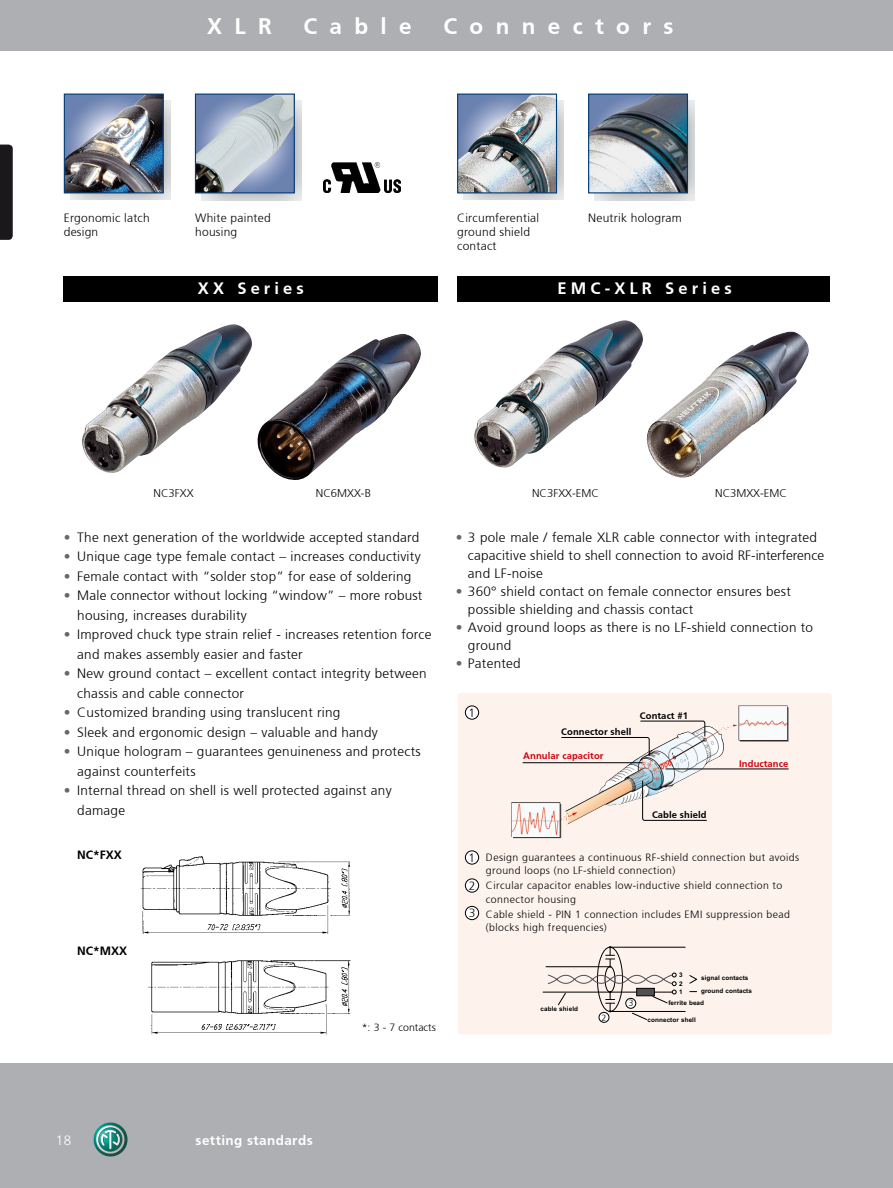
<style>
.page{position:relative;width:893px;height:1188px;background:#fff}
.page>*{position:absolute;margin:0;border:0;box-sizing:border-box;transform-origin:0 0}
.t1{font:700 22.5px "Frutiger";letter-spacing:.55em;color:#fff}
.t2{font:700 16.5px "Frutiger";letter-spacing:.25em;color:#fff}
.t3{font:300 13.5px/19.5px "Frutiger";letter-spacing:.02em;color:#000}
.t4{font:700 13.5px "Frutiger";letter-spacing:.03em;color:#fff}
.t5{font:300 13.5px "Frutiger";color:#fff}
.t6{font:300 12px/14.4px "Frutiger";letter-spacing:.02em;color:#000}
.t7{font:700 12px "Frutiger";color:#000}
.t8{font:300 11.25px "Frutiger";color:#000}
.t9{font:300 10.5px/13.5px "Frutiger";letter-spacing:.04em;color:#000}
.t10{font:300 10.5px "Frutiger";color:#000}
.t11{font:700 9.45px "Frutiger";letter-spacing:.01em;color:#000}
.t12{font:700 9.45px "Frutiger";letter-spacing:.01em;color:#d1010e}
.t13{font:300 9px "Frutiger";color:#000}
.t14{font:700 6.3px/9px "Arial";letter-spacing:.015em;color:#000}
.s1{color:#68676c}
</style>
<div class="page">
<div style="left:0;top:0;width:893px;height:51px;background:#aeafb2"></div>
<div style="left:0;top:1063px;width:893px;height:125px;background:#aeafb2"></div>
<img style="left:94px;top:1123px;width:33px;height:33px">
<svg style="left:0;top:145px;width:13px;height:95px"></svg>
<div style="left:64px;top:276px;width:374px;height:26px;background:#000"></div>
<img style="left:82px;top:324px;width:170px;height:149px">
<img style="left:257px;top:334px;width:164px;height:146px">
<img style="left:70px;top:100px;width:100px;height:100px">
<img style="left:66px;top:96px;width:96px;height:95px">
<div style="left:64px;top:94px;width:100px;height:99px;border:1px solid #003c78"></div>
<img style="left:595px;top:100px;width:99px;height:100px">
<img style="left:590px;top:96px;width:96px;height:95px">
<div style="left:588px;top:94px;width:100px;height:99px;border:1px solid #003c78"></div>
<img style="left:140px;top:856px;width:211px;height:79px">
<img style="left:147px;top:960px;width:204px;height:75px">
<div style="left:457px;top:276px;width:372px;height:26px;background:#000"></div>
<img style="left:463px;top:100px;width:100px;height:100px">
<img style="left:459px;top:96px;width:96px;height:95px">
<div style="left:457px;top:94px;width:100px;height:99px;border:1px solid #003c78"></div>
<img style="left:474px;top:320px;width:169px;height:148px">
<img style="left:646px;top:332px;width:163px;height:146px">
<img style="left:201px;top:100px;width:100px;height:100px">
<img style="left:197px;top:96px;width:96px;height:95px">
<div style="left:195px;top:94px;width:100px;height:99px;border:1px solid #003c78"></div>
<img style="left:323px;top:163px;width:78px;height:30px">
<div style="left:458px;top:693px;width:374px;height:341px;background:#fdf2ec;border-radius:4px"></div>
<img style="left:511px;top:705px;width:278px;height:133px">
<div style="left:465px;top:706px;width:14px;height:13px;background:#fff;border-radius:50%"></div>
<div style="left:465px;top:706px;width:14px;height:14px;border:1px solid #000;border-radius:50%"></div>
<div style="left:465px;top:851px;width:14px;height:13px;background:#fff;border-radius:50%"></div>
<div style="left:465px;top:850px;width:14px;height:15px;border:1px solid #000;border-radius:50%"></div>
<div style="left:465px;top:906px;width:14px;height:14px;background:#fff;border-radius:50%"></div>
<div style="left:465px;top:906px;width:14px;height:14px;border:1px solid #000;border-radius:50%"></div>
<div style="left:465px;top:879px;width:14px;height:13px;background:#fff;border-radius:50%"></div>
<div style="left:465px;top:879px;width:14px;height:14px;border:1px solid #000;border-radius:50%"></div>
<hr style="left:610px;top:947px;width:75px;height:1px;background:#000">
<hr style="left:546px;top:966px;width:64px;height:1px;background:#000">
<hr style="left:543px;top:992px;width:129px;height:1px;background:#000">
<svg style="left:689px;top:975px;width:8px;height:17px"></svg>
<hr style="left:610px;top:1011px;width:75px;height:1px;background:#000">
<svg style="left:547px;top:946px;width:129px;height:74px"></svg>
<div style="left:626px;top:998px;width:10px;height:10px;background:#fff;border-radius:50%"></div>
<div style="left:625px;top:998px;width:11px;height:11px;border:1px solid #000;border-radius:50%"></div>
<div style="left:599px;top:1012px;width:10px;height:10px;background:#fff;border-radius:50%"></div>
<div style="left:599px;top:1012px;width:10px;height:11px;border:1px solid #000;border-radius:50%"></div>
<svg style="left:642px;top:780px;width:65px;height:41px"></svg>
<svg style="left:561px;top:721px;width:144px;height:35px"></svg>
<hr style="left:523px;top:762px;width:119px;height:1px;background:#000">
<hr style="left:665px;top:769px;width:124px;height:1px;background:#000">
<h1 class="t1" style="left:207px;top:13px;width:66px">XLR</h1>
<h1 class="t1" style="left:303px;top:13px;width:110px">Cable</h1>
<h1 class="t1" style="left:443px;top:13px;width:232px">Connectors</h1>
<p class="t6" style="left:64px;top:210px;width:88px">Ergonomic latch design</p>
<p class="t6" style="left:195px;top:210px;width:77px">White painted housing</p>
<p class="t6" style="left:457px;top:210px;width:84px">Circumferential ground shield contact</p>
<p class="t6" style="left:588px;top:210px;width:95px">Neutrik hologram</p>
<p class="t2" style="left:198px;top:279px;width:107px">XX Series</p>
<p class="t2" style="left:557px;top:279px;width:176px">EMC-XLR Series</p>
<p class="t8" style="left:154px;top:487px;width:42px">NC3FXX</p>
<p class="t8" style="left:316px;top:487px;width:57px">NC6MXX-B</p>
<p class="t8" style="left:532px;top:487px;width:68px">NC3FXX-EMC</p>
<p class="t8" style="left:715px;top:487px;width:73px">NC3MXX-EMC</p>
<p class="t3" style="left:64px;top:527px;width:357px"><span class="s1">•</span> The next generation of the worldwide accepted standard</p>
<p class="t3" style="left:64px;top:547px;width:358px"><span class="s1">•</span> Unique cage type female contact – increases conductivity</p>
<p class="t3" style="left:64px;top:566px;width:349px"><span class="s1">•</span> Female contact with “solder stop” for ease of soldering</p>
<p class="t3" style="left:77px;top:586px;width:347px;text-indent:-14px"><span class="s1">•</span> Male connector without locking “window” – more robust housing, increases durability</p>
<p class="t3" style="left:77px;top:625px;width:356px;text-indent:-14px"><span class="s1">•</span> Improved chuck type strain relief - increases retention force and makes assembly easier and faster</p>
<p class="t3" style="left:77px;top:664px;width:351px;text-indent:-14px"><span class="s1">•</span> New ground contact – excellent contact integrity between chassis and cable connector</p>
<p class="t3" style="left:64px;top:703px;width:278px"><span class="s1">•</span> Customized branding using translucent ring</p>
<p class="t3" style="left:64px;top:722px;width:315px"><span class="s1">•</span> Sleek and ergonomic design – valuable and handy</p>
<p class="t3" style="left:77px;top:742px;width:345px;text-indent:-14px"><span class="s1">•</span> Unique hologram – guarantees genuineness and protects against counterfeits</p>
<p class="t3" style="left:77px;top:781px;width:316px;text-indent:-14px"><span class="s1">•</span> Internal thread on shell is well protected against any damage</p>
<p class="t7" style="left:77px;top:848px;width:46px">NC*FXX</p>
<p class="t7" style="left:77px;top:944px;width:52px">NC*MXX</p>
<p class="t10" style="left:362px;top:1022px;width:76px">*: 3 - 7 contacts</p>
<p class="t3" style="left:468px;top:528px;width:358px;line-height:18px;text-indent:-12px"><span class="s1">•</span> 3 pole male / female XLR cable connector with integrated capacitive shield to shell connection to avoid RF-interference and LF-noise</p>
<p class="t3" style="left:468px;top:582px;width:324px;line-height:18px;text-indent:-12px"><span class="s1">•</span> 360° shield contact on female connector ensures best possible shielding and chassis contact</p>
<p class="t3" style="left:468px;top:618px;width:347px;line-height:18px;text-indent:-12px"><span class="s1">•</span> Avoid ground loops as there is no LF-shield connection to ground</p>
<p class="t3" style="left:456px;top:653px;width:66px"><span class="s1">•</span> Patented</p>
<p class="t6" style="left:468px;top:705px;width:8px">1</p>
<p class="t11" style="left:561px;top:727px;width:72px">Connector shell</p>
<p class="t12" style="left:523px;top:750px;width:82px">Annular capacitor</p>
<p class="t11" style="left:640px;top:710px;width:50px">Contact #1</p>
<p class="t12" style="left:739px;top:758px;width:51px">Inductance</p>
<p class="t11" style="left:652px;top:809px;width:56px">Cable shield</p>
<p class="t6" style="left:468px;top:850px;width:8px">1</p>
<p class="t6" style="left:469px;top:878px;width:8px">2</p>
<p class="t6" style="left:469px;top:906px;width:8px">3</p>
<p class="t9" style="left:486px;top:850px;width:315px">Design guarantees a continuous RF-shield connection but avoids ground loops (no LF-shield connection)</p>
<p class="t9" style="left:486px;top:879px;width:298px">Circular capacitor enables low-inductive shield connection to connector housing</p>
<p class="t9" style="left:486px;top:907px;width:306px">Cable shield - PIN 1 connection includes EMI suppression bead (blocks high frequencies)</p>
<p class="t14" style="left:541px;top:1005px;width:39px">cable shield</p>
<p class="t13" style="left:602px;top:1012px;width:7px">2</p>
<p class="t13" style="left:628px;top:998px;width:7px">3</p>
<p class="t14" style="left:679px;top:970px;width:5px">3<br>2</p>
<p class="t14" style="left:679px;top:988px;width:5px">1</p>
<p class="t14" style="left:701px;top:974px;width:49px">signal contacts</p>
<p class="t14" style="left:668px;top:999px;width:37px">ferrite bead</p>
<p class="t14" style="left:647px;top:1015px;width:50px">connector shell</p>
<p class="t14" style="left:701px;top:987px;width:52px">ground contacts</p>
<p class="t5" style="left:56px;top:1132px;width:17px">18</p>
<p class="t4" style="left:196px;top:1132px;width:119px">setting standards</p>
</div>
